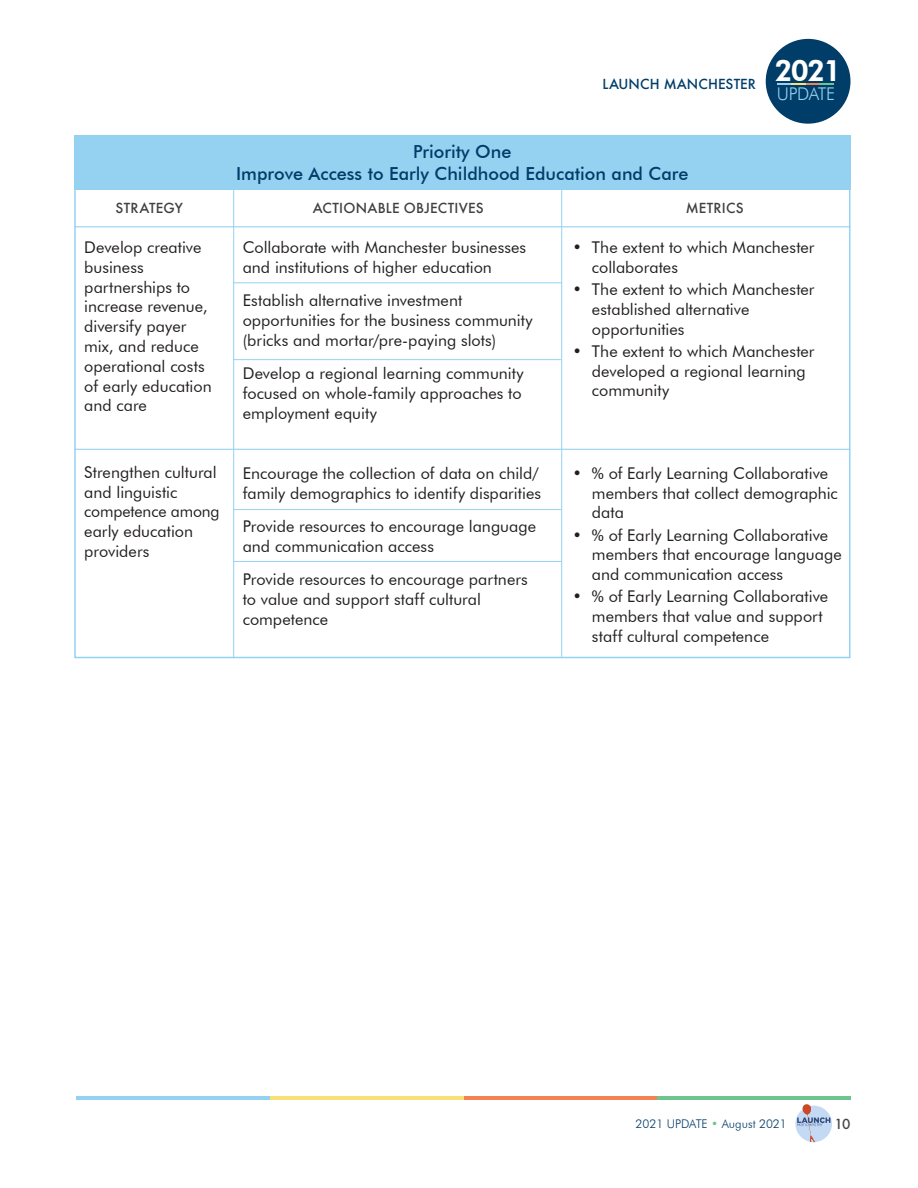
<style>
.page{position:relative;width:918px;height:1188px;background:#fff}
.page>*{position:absolute;margin:0;border:0;box-sizing:border-box;transform-origin:0 0}
.t1{font:500 18px "Futura BT";color:#003d69}
.t2{font:300 17.55px "Futura BT";letter-spacing:-.02em;color:#95d2f2}
.gird_copy{font:16.2px/19.8px "Futura BT";color:#231f20}
.grid_bullet_copy{font:16.2px/19.8px "Futura BT";color:#231f20}
.t3{font:500 13.5px "Futura";letter-spacing:.015em;color:#404042}
.t4{font:500 13.5px "Futura";color:#003d69}
.t5{font:500 13.5px "Futura";color:#454647}
.t6{font:300 12px "Futura BT";color:#003d69}
.s1{color:#70c48e}
</style>
<div class="page">
<svg style="left:795px;top:1106px;width:37px;height:36px"></svg>
<svg style="left:797px;top:1104px;width:33px;height:38px"></svg>
<hr style="left:76px;top:1096px;width:193px;height:3px;background:#95d2f2">
<hr style="left:463px;top:1096px;width:194px;height:3px;background:#f58152">
<hr style="left:270px;top:1096px;width:193px;height:3px;background:#f9e176">
<hr style="left:657px;top:1096px;width:193px;height:3px;background:#70c48e">
<div style="left:766px;top:39px;width:84px;height:85px;background:#003d69;border-radius:50%"></div>
<svg style="left:777px;top:83px;width:57px;height:2px"></svg>
<hr style="left:233px;top:184px;width:1px;height:474px;background:#95d2f2">
<hr style="left:561px;top:184px;width:1px;height:473px;background:#95d2f2">
<div style="left:74px;top:135px;width:776px;height:55px;background:#95d2f2"></div>
<hr style="left:74px;top:226px;width:776px;height:1px;background:#95d2f2">
<hr style="left:74px;top:449px;width:775px;height:1px;background:#95d2f2">
<hr style="left:233px;top:359px;width:329px;height:1px;background:#95d2f2">
<hr style="left:233px;top:509px;width:329px;height:1px;background:#95d2f2">
<hr style="left:233px;top:561px;width:329px;height:1px;background:#95d2f2">
<hr style="left:233px;top:282px;width:329px;height:1px;background:#95d2f2">
<p class="t4" style="left:602px;top:75px;width:241px">LAUNCH MANCHESTER <sup>2021</sup></p>
<p class="t2" style="left:777px;top:83px;width:60px">UPDATE</p>
<p class="t1" style="left:413px;top:141px;width:100px">Priority One</p>
<p class="t1" style="left:236px;top:163px;width:454px">Improve Access to Early Childhood Education and Care</p>
<p class="t3" style="left:116px;top:199px;width:69px">STRATEGY</p>
<p class="t3" style="left:313px;top:199px;width:172px">ACTIONABLE OBJECTIVES</p>
<p class="t3" style="left:686px;top:199px;width:59px">METRICS</p>
<p class="gird_copy" style="left:84px;top:237px;width:129px">Develop creative business partnerships to increase revenue, diversify payer mix, and reduce operational costs of early education and care</p>
<p class="gird_copy" style="left:243px;top:237px;width:285px">Collaborate with Manchester businesses and institutions of higher education</p>
<p class="gird_copy" style="left:243px;top:290px;width:291px">Establish alternative investment opportunities for the business community (bricks and mortar/pre-paying slots)</p>
<p class="gird_copy" style="left:243px;top:363px;width:282px">Develop a regional learning community focused on whole-family approaches to employment equity</p>
<p class="grid_bullet_copy" style="left:592px;top:237px;width:224px;text-indent:-20px">• The extent to which Manchester collaborates</p>
<p class="grid_bullet_copy" style="left:592px;top:279px;width:224px;text-indent:-20px">• The extent to which Manchester established alternative opportunities</p>
<p class="grid_bullet_copy" style="left:592px;top:341px;width:224px;text-indent:-20px">• The extent to which Manchester developed a regional learning community</p>
<p class="gird_copy" style="left:84px;top:462px;width:137px">Strengthen cultural and linguistic competence among early education providers</p>
<p class="gird_copy" style="left:243px;top:463px;width:300px">Encourage the collection of data on child/ family demographics to identify disparities</p>
<p class="gird_copy" style="left:243px;top:516px;width:295px">Provide resources to encourage language and communication access</p>
<p class="gird_copy" style="left:243px;top:569px;width:287px">Provide resources to encourage partners to value and support staff cultural competence</p>
<p class="grid_bullet_copy" style="left:592px;top:463px;width:247px;text-indent:-20px">• % of Early Learning Collaborative members that collect demographic data</p>
<p class="grid_bullet_copy" style="left:592px;top:525px;width:251px;text-indent:-20px">• % of Early Learning Collaborative members that encourage language and communication access</p>
<p class="grid_bullet_copy" style="left:592px;top:587px;width:238px;text-indent:-20px">• % of Early Learning Collaborative members that value and support staff cultural competence</p>
<p class="t6" style="left:636px;top:1117px;width:153px">2021 UPDATE <span class="s1">•</span> August 2021</p>
<p class="t5" style="left:835px;top:1115px;width:17px">10</p>
</div>
